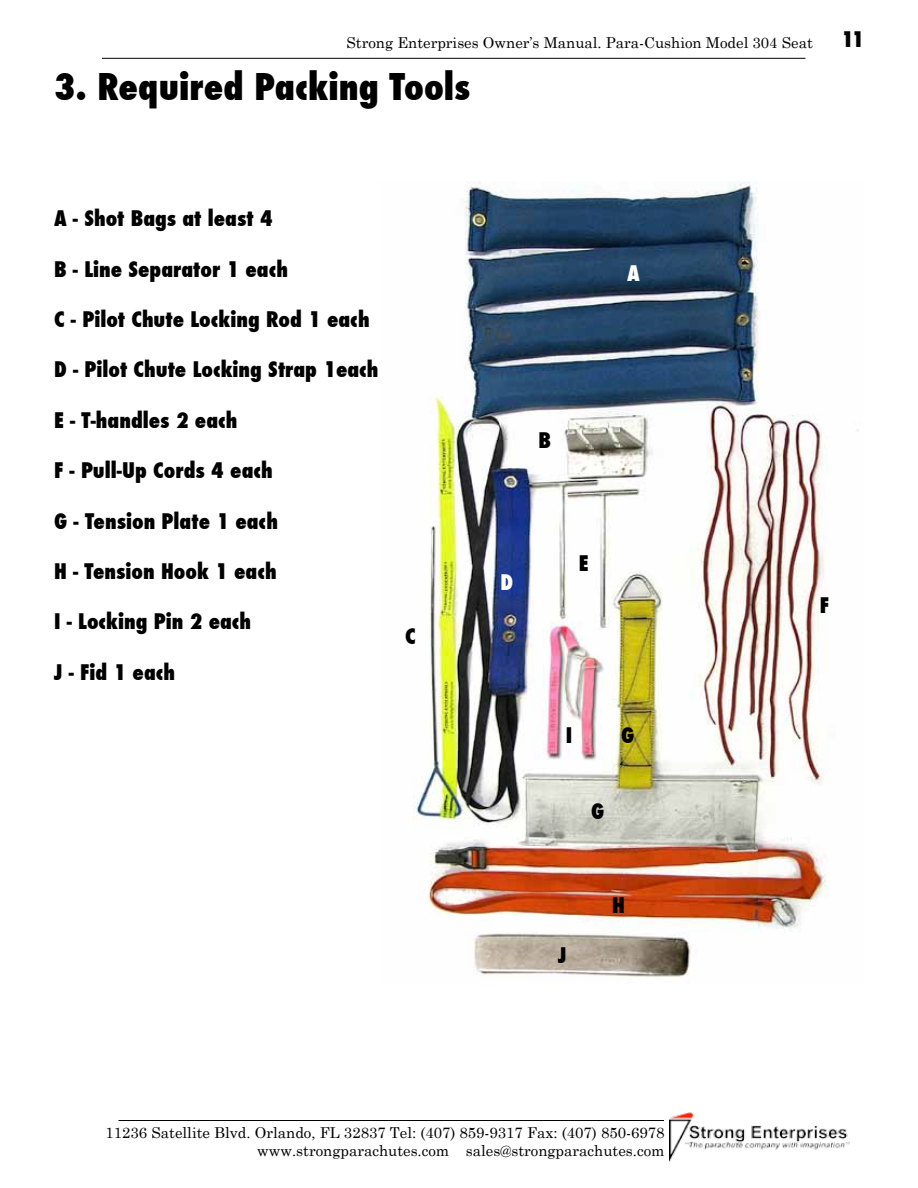
<style>
.page{position:relative;width:918px;height:1188px;background:#fff}
.page>*{position:absolute;margin:0;border:0;box-sizing:border-box;transform-origin:0 0}
.t1{font:800 condensed 36px "Futura";color:#000}
.t2{font:800 condensed 21px "Futura";color:#000}
.t3{font:800 condensed 21px "Futura";color:#fff}
.t4{font:15px/18px "Century Schoolbook";color:#000;text-align:right}
</style>
<div class="page">
<hr style="left:102px;top:58px;width:704px;height:1px;background:#000">
<hr style="left:119px;top:1120px;width:545px;height:1px;background:#000">
<img style="left:670px;top:1112px;width:180px;height:50px">
<img style="left:413px;top:181px;width:446px;height:797px">
<p class="t4" style="left:347px;top:33px;width:468px">Strong Enterprises Owner’s Manual. Para-Cushion Model 304 Seat</p>
<p class="t2" style="left:841px;top:25px;width:24px">11</p>
<h1 class="t1" style="left:54px;top:62px;width:418px">3. Required Packing Tools</h1>
<p class="t2" style="left:54px;top:204px;width:220px">A - Shot Bags at least 4</p>
<p class="t2" style="left:54px;top:254px;width:236px">B - Line Separator 1 each</p>
<p class="t2" style="left:54px;top:305px;width:317px">C - Pilot Chute Locking Rod 1 each</p>
<p class="t2" style="left:54px;top:355px;width:326px">D - Pilot Chute Locking Strap 1each</p>
<p class="t2" style="left:54px;top:406px;width:185px">E - T-handles 2 each</p>
<p class="t2" style="left:54px;top:456px;width:220px">F - Pull-Up Cords 4 each</p>
<p class="t2" style="left:54px;top:506px;width:226px">G - Tension Plate 1 each</p>
<p class="t2" style="left:54px;top:557px;width:224px">H - Tension Hook 1 each</p>
<p class="t2" style="left:54px;top:607px;width:199px">I - Locking Pin 2 each</p>
<p class="t2" style="left:54px;top:658px;width:123px">J - Fid 1 each</p>
<p class="t2" style="left:405px;top:622px;width:12px">C</p>
<p class="t3" style="left:627px;top:259px;width:14px">A</p>
<p class="t2" style="left:539px;top:426px;width:14px">B</p>
<p class="t3" style="left:500px;top:568px;width:14px">D</p>
<p class="t2" style="left:579px;top:549px;width:11px">E</p>
<p class="t2" style="left:566px;top:721px;width:8px">I</p>
<p class="t2" style="left:621px;top:721px;width:15px">G</p>
<p class="t2" style="left:591px;top:797px;width:15px">G</p>
<p class="t2" style="left:558px;top:941px;width:10px">J</p>
<p class="t2" style="left:612px;top:891px;width:14px">H</p>
<p class="t4" style="left:106px;top:1123px;width:560px">11236 Satellite Blvd. Orlando, FL 32837 Tel: (407) 859-9317 Fax: (407) 850-6978 www.strongparachutes.com sales@strongparachutes.com</p>
<p class="t2" style="left:820px;top:591px;width:11px">F</p>
</div>
